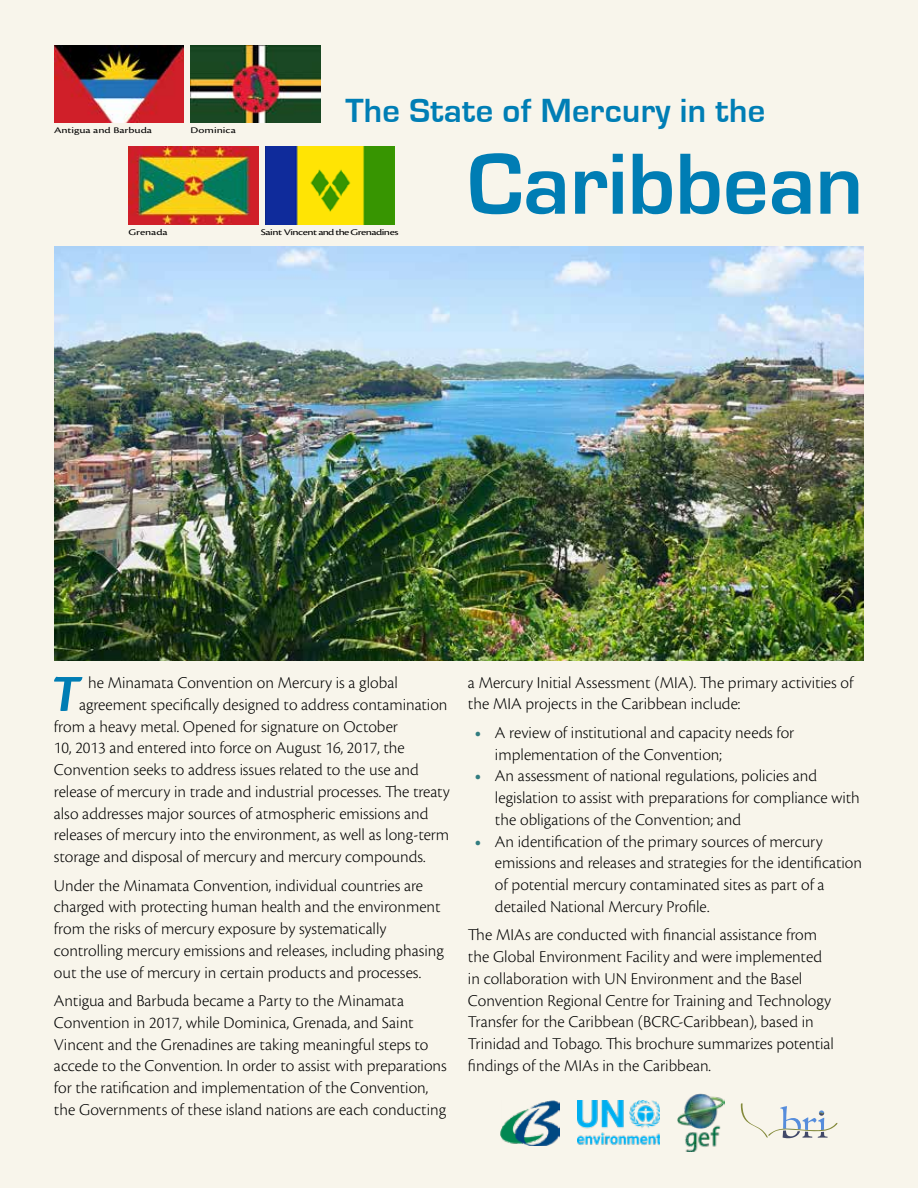
<style>
.page{position:relative;width:918px;height:1188px;background:#f8f5eb}
.page>*{position:absolute;margin:0;border:0;box-sizing:border-box;transform-origin:0 0}
.t1{font:700 90px "Eurostile";color:#007db4}
.t2{font:italic 700 53.85px "Cronos Pro";color:#007db4}
.t3{font:700 34.5px "Eurostile";letter-spacing:.01em;color:#007eb5}
.t4{font:300 17.25px/21.8px "Cronos Pro";color:#000}
.t5{font:9px "Cronos Pro";letter-spacing:-.005em;color:#000;scale:1.33 1}
.t6{font:9px "Cronos Pro";letter-spacing:-.045em;color:#000;scale:1.33 1}
.s1{font-weight:700;color:#327d80}
</style>
<div class="page">
<img style="left:54px;top:247px;width:810px;height:414px">
<svg style="left:741px;top:1103px;width:97px;height:36px"></svg>
<img style="left:577px;top:1101px;width:83px;height:44px">
<img style="left:501px;top:1101px;width:58px;height:44px">
<img style="left:677px;top:1093px;width:48px;height:59px">
<img style="left:191px;top:45px;width:129px;height:78px">
<img style="left:128px;top:146px;width:130px;height:78px">
<img style="left:54px;top:45px;width:130px;height:78px">
<img style="left:265px;top:146px;width:130px;height:78px">
<p class="t5" style="left:54px;top:125px;width:75px">Antigua and Barbuda</p>
<p class="t5" style="left:191px;top:125px;width:36px">Dominica</p>
<p class="t5" style="left:128px;top:227px;width:31px">Grenada</p>
<h3 class="t3" style="left:345px;top:92px;width:421px">The State of Mercury in the</h3>
<h1 class="t1" style="left:467px;top:135px;width:397px">Caribbean</h1>
<p class="t6" style="left:261px;top:227px;width:105px">Saint Vincent and the Grenadines</p>
<h2 class="t2" style="left:51px;top:663px;width:31px">T</h2>
<p class="t4" style="left:88px;top:672px;width:311px">he Minamata Convention on Mercury is a global</p>
<p class="t4" style="left:79px;top:694px;width:370px">agreement specifically designed to address contamination</p>
<p class="t4" style="left:54px;top:715px;width:345px">from a heavy metal. Opened for signature on October</p>
<p class="t4" style="left:54px;top:737px;width:352px">10, 2013 and entered into force on August 16, 2017, the</p>
<p class="t4" style="left:54px;top:759px;width:366px">Convention seeks to address issues related to the use and</p>
<p class="t4" style="left:54px;top:781px;width:397px">release of mercury in trade and industrial processes. The treaty</p>
<p class="t4" style="left:54px;top:802px;width:376px">also addresses major sources of atmospheric emissions and</p>
<p class="t4" style="left:54px;top:824px;width:397px">releases of mercury into the environment, as well as long-term</p>
<p class="t4" style="left:54px;top:846px;width:373px">storage and disposal of mercury and mercury compounds.</p>
<p class="t4" style="left:54px;top:874px;width:392px">Under the Minamata Convention, individual countries are charged with protecting human health and the environment from the risks of mercury exposure by systematically controlling mercury emissions and releases, including phasing out the use of mercury in certain products and processes.</p>
<p class="t4" style="left:54px;top:990px;width:394px">Antigua and Barbuda became a Party to the Minamata Convention in 2017, while Dominica, Grenada, and Saint Vincent and the Grenadines are taking meaningful steps to accede to the Convention. In order to assist with preparations for the ratification and implementation of the Convention, the Governments of these island nations are each conducting</p>
<p class="t4" style="left:468px;top:671px;width:387px">a Mercury Initial Assessment (MIA). The primary activities of the MIA projects in the Caribbean include:</p>
<p class="t4" style="left:495px;top:722px;width:301px;text-indent:-20px"><span class="s1">•</span> A review of institutional and capacity needs for implementation of the Convention;</p>
<p class="t4" style="left:495px;top:765px;width:366px;text-indent:-20px"><span class="s1">•</span> An assessment of national regulations, policies and legislation to assist with preparations for compliance with the obligations of the Convention; and</p>
<p class="t4" style="left:495px;top:830px;width:369px;text-indent:-20px"><span class="s1">•</span> An identification of the primary sources of mercury emissions and releases and strategies for the identification of potential mercury contaminated sites as part of a detailed National Mercury Profile.</p>
<p class="t4" style="left:468px;top:924px;width:367px">The MIAs are conducted with financial assistance from the Global Environment Facility and were implemented in collaboration with UN Environment and the Basel Convention Regional Centre for Training and Technology Transfer for the Caribbean (BCRC-Caribbean), based in Trinidad and Tobago. This brochure summarizes potential findings of the MIAs in the Caribbean.</p>
</div>
